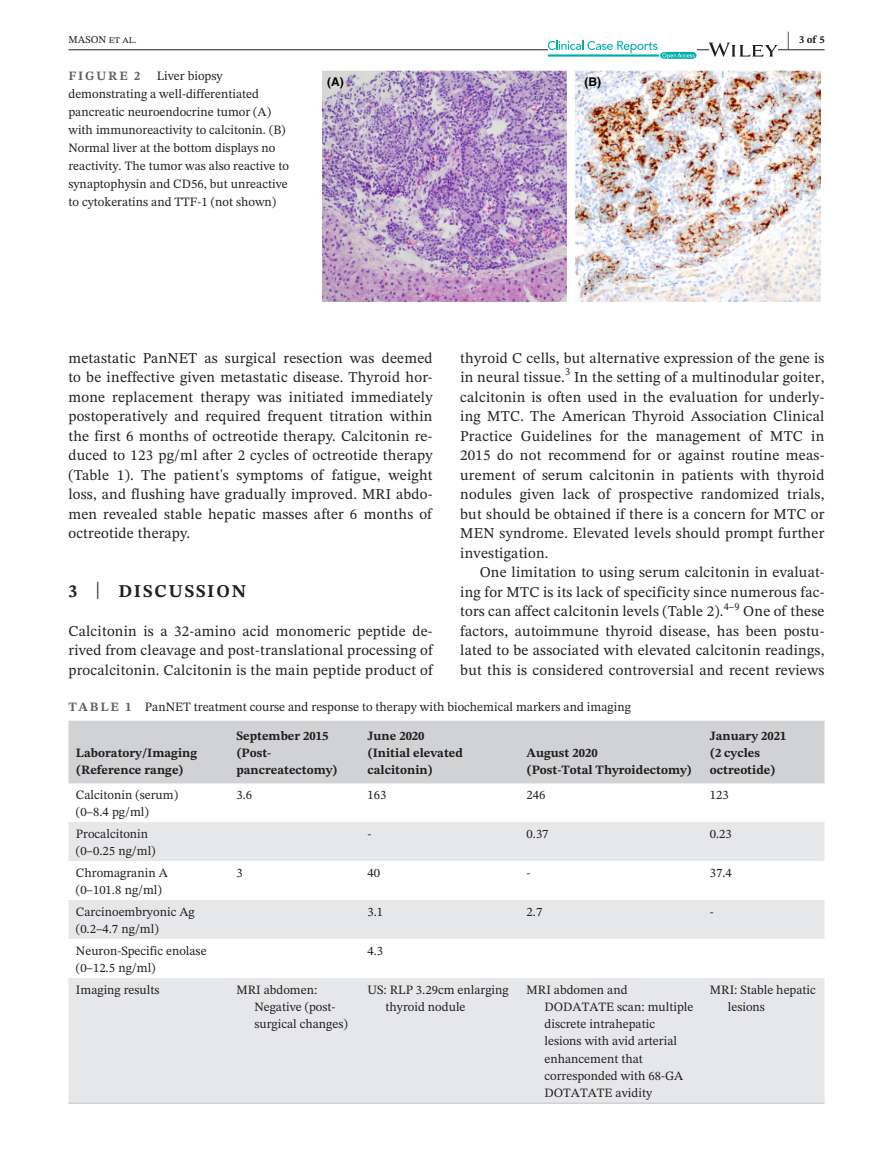
<style>
.page{position:relative;width:893px;height:1174px;background:#fff}
.page>*{position:absolute;margin:0;border:0;box-sizing:border-box;transform-origin:0 0}
.t1{font:700 21px "STIX Two Text";color:#231f20;scale:.42 1}
.t2{font:700 18px "STIX Two Text";letter-spacing:.1em;color:#231f20}
.t3{font:15px/19.5px "STIX Two Text";letter-spacing:.015em;color:#231f20;text-align:justify}
.t4{font:12.75px/17.2px "STIX Two Text";color:#231f20}
.t5{font:700 12.75px/17.2px "STIX Two Text";color:#231f20}
.t6{font:700 12.75px "STIX Two Text";letter-spacing:.14em;color:#636366}
.t7{font:700 12px "Helvetica";color:#000}
.t8{font:10.5px "STIX Two Text";color:#231f20}
.t9{font:700 10.5px "STIX Two Text";color:#231f20}
.s1{font-weight:400;font-size:23.7px}
.s2{font-weight:700;color:#636366}
</style>
<div class="page">
<hr style="left:68px;top:49px;width:756px;height:1px;background:#231f20">
<svg style="left:548px;top:41px;width:148px;height:18px"></svg>
<svg style="left:709px;top:43px;width:68px;height:14px"></svg>
<img style="left:323px;top:70px;width:497px;height:232px">
<div style="left:68px;top:720px;width:756px;height:63px;background:#d1d2d4"></div>
<svg style="left:68px;top:822px;width:756px;height:280px;fill:#e6e7e9"></svg>
<hr style="left:68px;top:1102px;width:161px;height:2px;background:#d1d2d4">
<hr style="left:229px;top:1102px;width:131px;height:2px;background:#d1d2d4">
<hr style="left:360px;top:1102px;width:159px;height:2px;background:#d1d2d4">
<hr style="left:519px;top:1102px;width:183px;height:2px;background:#d1d2d4">
<hr style="left:702px;top:1102px;width:122px;height:2px;background:#d1d2d4">
<h1 class="t1" style="left:787px;top:24px;width:8px">|</h1>
<p class="t8" style="left:68px;top:32px;width:70px">MASON et al.</p>
<p class="t9" style="left:799px;top:32px;width:27px">3 of 5</p>
<p class="t4" style="left:68px;top:66px;width:222px;line-height:18px;text-indent:88px">Liver biopsy demonstrating a well-differentiated pancreatic neuroendocrine tumor (A) with immunoreactivity to calcitonin. (B)<br>Normal liver at the bottom displays no reactivity. The tumor was also reactive to synaptophysin and CD56, but unreactive to cytokeratins and TTF-1 (not shown)</p>
<p class="t7" style="left:327px;top:75px;width:18px">(A)</p>
<p class="t7" style="left:584px;top:75px;width:18px">(B)</p>
<p class="t6" style="left:68px;top:66px;width:73px">FIGURE 2</p>
<p class="t3" style="left:68px;top:348px;width:366px">metastatic PanNET as surgical resection was deemed to be ineffective given metastatic disease. Thyroid hor&shy;mone replacement therapy was initiated immediately postoperatively and required frequent titration within the first 6 months of octreotide therapy. Calcitonin re&shy;duced to 123 pg/ml after 2 cycles of octreotide therapy (Table 1). The patient's symptoms of fatigue, weight loss, and flushing have gradually improved. MRI abdo&shy;men revealed stable hepatic masses after 6 months of octreotide therapy.</p>
<p class="t2" style="left:68px;top:578px;width:179px">3 <span class="s1">|</span> DISCUSSION</p>
<p class="t3" style="left:68px;top:621px;width:366px">Calcitonin is a 32-amino acid monomeric peptide de&shy;rived from cleavage and post-translational processing of procalcitonin. Calcitonin is the main peptide product of</p>
<p class="t3" style="left:460px;top:348px;width:366px">thyroid C cells, but alternative expression of the gene is in neural tissue.<sup>3</sup> In the setting of a multinodular goiter, calcitonin is often used in the evaluation for underly&shy;ing MTC. The American Thyroid Association Clinical Practice Guidelines for the management of MTC in 2015 do not recommend for or against routine meas&shy;urement of serum calcitonin in patients with thyroid nodules given lack of prospective randomized trials, but should be obtained if there is a concern for MTC or MEN syndrome. Elevated levels should prompt further investigation.</p>
<p class="t3" style="left:460px;top:562px;width:366px;text-indent:19px">One limitation to using serum calcitonin in evaluat&shy;ing for MTC is its lack of specificity since numerous fac&shy;tors can affect calcitonin levels (Table 2).</p>
<p class="t8" style="left:724px;top:598px;width:17px">4–9</p>
<p class="t3" style="left:460px;top:601px;width:366px;text-indent:283px">One of these factors, autoimmune thyroid disease, has been postu&shy;lated to be associated with elevated calcitonin readings, but this is considered controversial and recent reviews</p>
<p class="t4" style="left:68px;top:698px;width:564px"><span class="s2">TABLE 1</span> PanNET treatment course and response to therapy with biochemical markers and imaging</p>
<p class="t5" style="left:76px;top:744px;width:123px">Laboratory/Imaging (Reference range)</p>
<p class="t5" style="left:236px;top:727px;width:103px">September 2015 (Post&shy;pancreatectomy)</p>
<p class="t5" style="left:367px;top:727px;width:97px">June 2020 (Initial elevated calcitonin)</p>
<p class="t5" style="left:527px;top:744px;width:167px">August 2020<br>(Post-Total Thyroidectomy)</p>
<p class="t5" style="left:710px;top:727px;width:78px">January 2021 (2 cycles octreotide)</p>
<p class="t4" style="left:76px;top:786px;width:104px">Calcitonin (serum) (0–8.4 pg/ml)</p>
<p class="t4" style="left:236px;top:786px;width:17px">3.6</p>
<p class="t4" style="left:367px;top:786px;width:20px">163</p>
<p class="t4" style="left:527px;top:786px;width:20px">246</p>
<p class="t4" style="left:710px;top:786px;width:20px">123</p>
<p class="t4" style="left:76px;top:825px;width:81px">Procalcitonin (0–0.25 ng/ml)</p>
<p class="t4" style="left:367px;top:825px;width:6px">-</p>
<p class="t4" style="left:527px;top:825px;width:24px">0.37</p>
<p class="t4" style="left:710px;top:825px;width:24px">0.23</p>
<p class="t4" style="left:76px;top:863px;width:93px">Chromagranin A (0–101.8 ng/ml)</p>
<p class="t4" style="left:236px;top:863px;width:8px">3</p>
<p class="t4" style="left:367px;top:863px;width:14px">40</p>
<p class="t4" style="left:527px;top:863px;width:6px">-</p>
<p class="t4" style="left:710px;top:863px;width:24px">37.4</p>
<p class="t4" style="left:76px;top:902px;width:120px">Carcinoembryonic Ag (0.2–4.7 ng/ml)</p>
<p class="t4" style="left:367px;top:902px;width:17px">3.1</p>
<p class="t4" style="left:527px;top:902px;width:17px">2.7</p>
<p class="t4" style="left:710px;top:902px;width:6px">-</p>
<p class="t4" style="left:76px;top:941px;width:132px">Neuron-Specific enolase (0–12.5 ng/ml)</p>
<p class="t4" style="left:367px;top:941px;width:17px">4.3</p>
<p class="t4" style="left:76px;top:980px;width:85px">Imaging results</p>
<p class="t4" style="left:254px;top:980px;width:95px;text-indent:-18px">MRI abdomen:<br>Negative (post&shy;surgical changes)</p>
<p class="t4" style="left:386px;top:980px;width:125px;text-indent:-18px">US: RLP 3.29cm enlarging thyroid nodule</p>
<p class="t4" style="left:545px;top:980px;width:150px;text-indent:-18px">MRI abdomen and<br>DODATATE scan: multiple discrete intrahepatic lesions with avid arterial enhancement that corresponded with 68-GA<br>DOTATATE avidity</p>
<p class="t4" style="left:728px;top:980px;width:90px;text-indent:-18px">MRI: Stable hepatic lesions</p>
</div>
